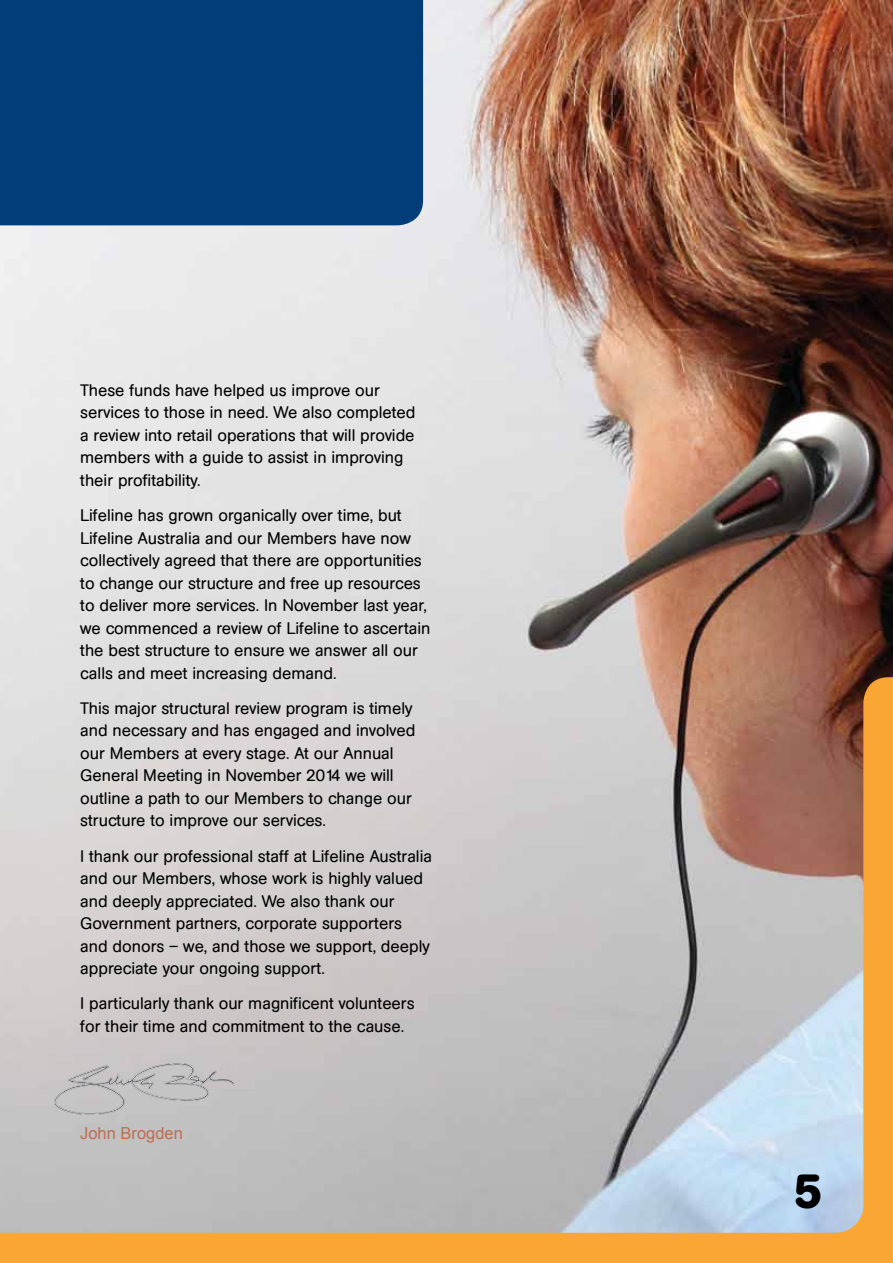
<style>
.page{position:relative;width:893px;height:1263px;background:#fff}
.page>*{position:absolute;margin:0;border:0;box-sizing:border-box;transform-origin:0 0}
.t1{font:700 48px "AG Book Rounded";color:#000}
.t2{font:16.5px/22.5px "AG Book Rounded";color:#000}
.t3{font:16.5px "Arial";color:#bd6c50}
</style>
<div class="page">
<img style="left:0;top:0;width:893px;height:677px">
<div style="left:0;top:0;width:423px;height:225px;background:#003d79"></div>
<svg style="left:0;top:677px;width:893px;height:586px;background:#cabfb5"></svg>
<img style="left:54px;top:1063px;width:181px;height:51px">
<p class="t2" style="left:80px;top:379px;width:337px">These funds have helped us improve our services to those in need. We also completed a review into retail operations that will provide members with a guide to assist in improving their profitability.</p>
<p class="t2" style="left:80px;top:504px;width:352px">Lifeline has grown organically over time, but Lifeline Australia and our Members have now collectively agreed that there are opportunities to change our structure and free up resources to deliver more services. In November last year, we commenced a review of Lifeline to ascertain the best structure to ensure we answer all our calls and meet increasing demand.</p>
<p class="t2" style="left:80px;top:697px;width:337px">This major structural review program is timely and necessary and has engaged and involved our Members at every stage. At our Annual General Meeting in November 2014 we will outline a path to our Members to change our structure to improve our services.</p>
<p class="t2" style="left:80px;top:845px;width:353px">I thank our professional staff at Lifeline Australia and our Members, whose work is highly valued and deeply appreciated. We also thank our Government partners, corporate supporters and donors – we, and those we support, deeply appreciate your ongoing support.</p>
<p class="t2" style="left:80px;top:992px;width:336px">I particularly thank our magnificent volunteers for their time and commitment to the cause.</p>
<p class="t3" style="left:80px;top:1122px;width:104px">John Brogden</p>
<h1 class="t1" style="left:794px;top:1164px;width:30px">5</h1>
</div>
